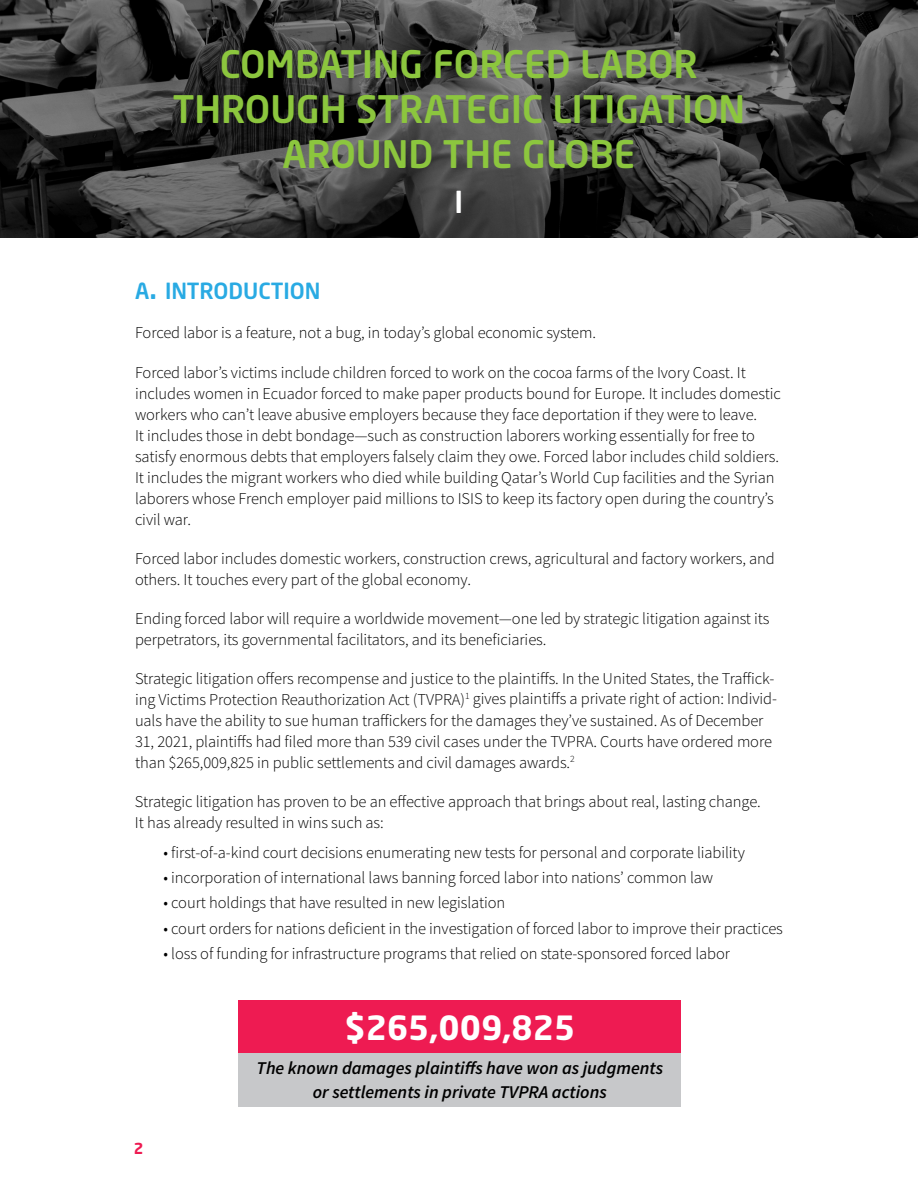
<style>
.page{position:relative;width:918px;height:1188px;background:#fff}
.page>*{position:absolute;margin:0;border:0;box-sizing:border-box;transform-origin:0 0}
.t1{font:500 37.5px/45px "Neo Sans Std";color:#8cc63e;text-align:center}
.t2{font:700 33px "Neo Sans Std";color:#fff}
.t3{font:500 30px "Neo Sans Std";color:#fff}
.t4{font:500 22.05px "Neo Sans Std";color:#29aae3}
.t5{font:italic 600 18px/24px "Source Sans Pro";color:#000;text-align:center}
.t6{font:300 16.5px/21px "Source Sans Pro";letter-spacing:-.005em;color:#000}
.t7{font:700 15px "Neo Sans Std";color:#ee1b52}
.s1{font-size:31.5px}
</style>
<div class="page">
<img style="left:0;top:0;width:918px;height:238px">
<div style="left:238px;top:1000px;width:443px;height:54px;background:#ee1b52"></div>
<div style="left:238px;top:1054px;width:443px;height:53px;background:#c7c8ca"></div>
<h1 class="t1" style="left:173px;top:41px;width:574px">COMBATING FORCED LABOR<br>THROUGH STRATEGIC LITIGATION<br>AROUND THE GLOBE</h1>
<h3 class="t3" style="left:455px;top:183px;width:10px">I</h3>
<h3 class="t4" style="left:135px;top:277px;width:187px">A<span class="s1">.</span> INTRODUCTION</h3>
<p class="t6" style="left:135px;top:323px;width:463px">Forced labor is a feature, not a bug, in today’s global economic system.</p>
<p class="t6" style="left:135px;top:362px;width:647px">Forced labor’s victims include children forced to work on the cocoa farms of the Ivory Coast. It includes women in Ecuador forced to make paper products bound for Europe. It includes domestic workers who can’t leave abusive employers because they face deportation if they were to leave.<br>It includes those in debt bondage—such as construction laborers working essentially for free to satisfy enormous debts that employers falsely claim they owe. Forced labor includes child soldiers.<br>It includes the migrant workers who died while building Qatar’s World Cup facilities and the Syrian laborers whose French employer paid millions to ISIS to keep its factory open during the country’s civil war.</p>
<p class="t6" style="left:135px;top:548px;width:641px">Forced labor includes domestic workers, construction crews, agricultural and factory workers, and others. It touches every part of the global economy.</p>
<p class="t6" style="left:135px;top:608px;width:636px">Ending forced labor will require a worldwide movement—one led by strategic litigation against its perpetrators, its governmental facilitators, and its beneficiaries.</p>
<p class="t6" style="left:135px;top:668px;width:643px">Strategic litigation offers recompense and justice to the plaintiffs. In the United States, the Traffick&shy;ing Victims Protection Reauthorization Act (TVPRA)<sup>1</sup> gives plaintiffs a private right of action: Individ&shy;uals have the ability to sue human traffickers for the damages they’ve sustained. As of December 31, 2021, plaintiffs had filed more than 539 civil cases under the TVPRA. Courts have ordered more than $265,009,825 in public settlements and civil damages awards.<sup>2</sup></p>
<p class="t6" style="left:135px;top:791px;width:627px">Strategic litigation has proven to be an effective approach that brings about real, lasting change.<br>It has already resulted in wins such as:</p>
<p class="t6" style="left:163px;top:842px;width:583px">• first-of-a-kind court decisions enumerating new tests for personal and corporate liability</p>
<p class="t6" style="left:163px;top:867px;width:551px">• incorporation of international laws banning forced labor into nations’ common law</p>
<p class="t6" style="left:163px;top:893px;width:343px">• court holdings that have resulted in new legislation</p>
<p class="t6" style="left:163px;top:918px;width:621px">• court orders for nations deficient in the investigation of forced labor to improve their practices</p>
<p class="t6" style="left:163px;top:944px;width:568px">• loss of funding for infrastructure programs that relied on state-sponsored forced labor</p>
<p class="t7" style="left:134px;top:1138px;width:11px">2</p>
<h2 class="t2" style="left:344px;top:1007px;width:232px">$265,009,825</h2>
<p class="t5" style="left:257px;top:1055px;width:408px">The known damages plaintiffs have won as judgments or settlements in private TVPRA actions</p>
</div>
